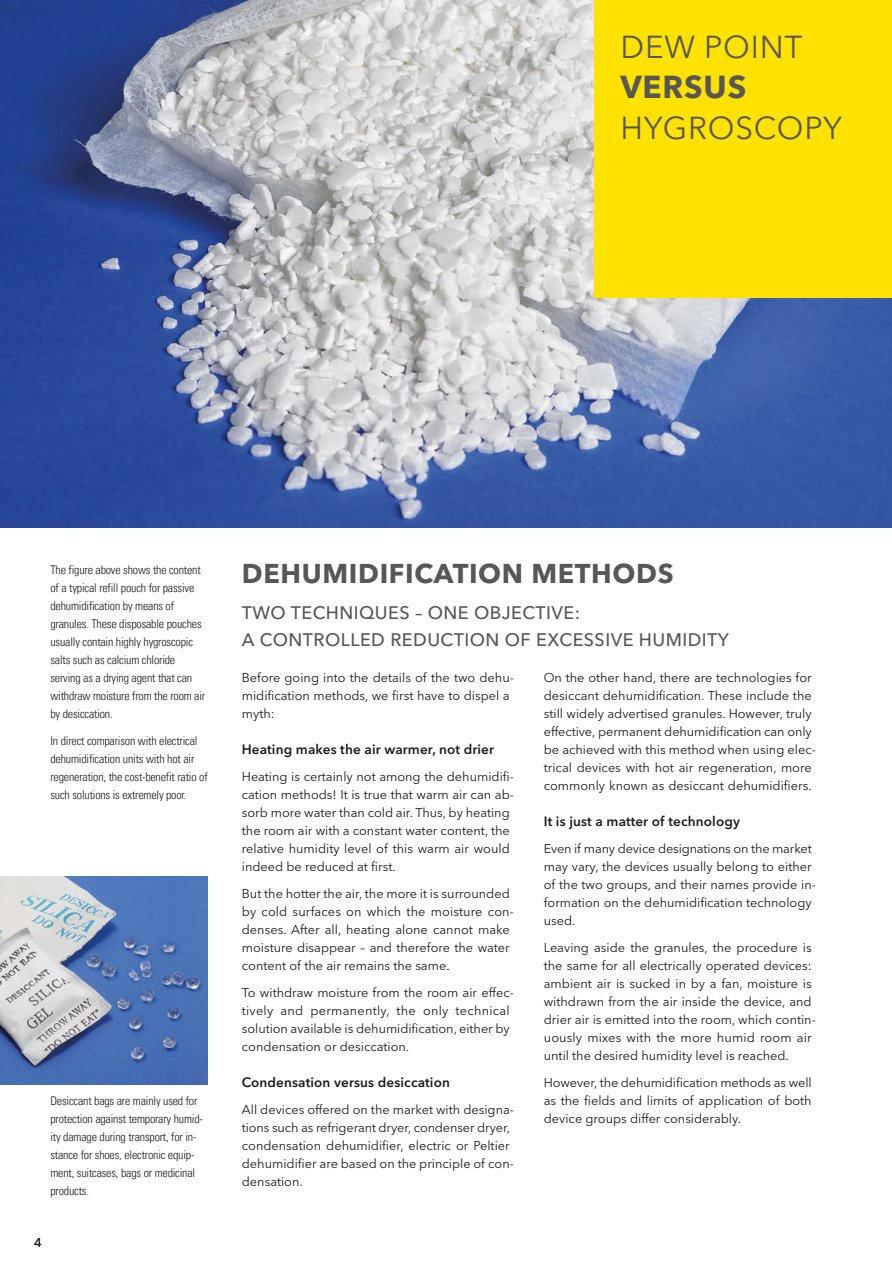
<style>
.page{position:relative;width:892px;height:1263px;background:#fff}
.page>*{position:absolute;margin:0;border:0;box-sizing:border-box;transform-origin:0 0}
.t1{font:31.5px "Avenir Next W1 G";letter-spacing:.025em;color:#575756}
.t2{font:700 31.5px "Avenir Next W1 G";letter-spacing:.025em;color:#575756}
.t3{font:700 27px "Avenir Next W1 G";letter-spacing:.025em;color:#575756}
.t4{font:500 18px/27px "Avenir Next W1 G";letter-spacing:.025em;color:#575756}
.t5{font:600 13.5px "Avenir Next W1 G";letter-spacing:.01em;color:#1d1d1b}
.t6{font:12.75px/18px "Avenir Next W1 G";color:#1d1d1b}
.t7{font:600 12.75px "Avenir Next W1 G";color:#1d1d1b}
.t8{font:12px/18px "Univers Com 47 Light Cond";letter-spacing:-.015em;color:#1d1d1b}
</style>
<div class="page">
<img style="left:0;top:0;width:892px;height:527px">
<img style="left:0;top:876px;width:208px;height:208px">
<div style="left:595px;top:0;width:297px;height:298px;background:#ffe200"></div>
<h1 class="t1" style="left:620px;top:34px;width:184px">DEW POINT</h1>
<h1 class="t2" style="left:620px;top:69px;width:127px">VERSUS</h1>
<h1 class="t1" style="left:620px;top:115px;width:223px">HYGROSCOPY</h1>
<p class="t8" style="left:50px;top:560px;width:156px">The figure above shows the content of a typical refill pouch for passive dehumidification by means of granules. These disposable pouches usually contain highly hygroscopic salts such as calcium chloride serving as a drying agent that can withdraw moisture from the room air by desiccation.</p>
<p class="t8" style="left:50px;top:731px;width:159px">In direct comparison with electrical dehumidification units with hot air regeneration, the cost-benefit ratio of such solutions is extremely poor.</p>
<p class="t8" style="left:50px;top:1091px;width:154px">Desiccant bags are mainly used for protection against temporary humid&shy;ity damage during transport, for in&shy;stance for shoes, electronic equip&shy;ment, suitcases, bags or medicinal products.</p>
<p class="t7" style="left:34px;top:1238px;width:9px">4</p>
<h2 class="t3" style="left:242px;top:558px;width:433px">DEHUMIDIFICATION METHODS</h2>
<h3 class="t4" style="left:242px;top:599px;width:489px">TWO TECHNIQUES – ONE OBJECTIVE:<br>A CONTROLLED REDUCTION OF EXCESSIVE HUMIDITY</h3>
<p class="t6" style="left:242px;top:670px;width:273px">Before going into the details of the two dehu&shy;midification methods, we first have to dispel a myth:</p>
<p class="t5" style="left:242px;top:744px;width:254px">Heating makes the air warmer, not drier</p>
<p class="t6" style="left:242px;top:769px;width:273px">Heating is certainly not among the dehumidifi&shy;cation methods! It is true that warm air can ab&shy;sorb more water than cold air. Thus, by heating the room air with a constant water content, the relative humidity level of this warm air would indeed be reduced at first.</p>
<p class="t6" style="left:242px;top:886px;width:273px">But the hotter the air, the more it is surrounded by cold surfaces on which the moisture con&shy;denses. After all, heating alone cannot make moisture disappear – and therefore the water content of the air remains the same.</p>
<p class="t6" style="left:242px;top:985px;width:273px">To withdraw moisture from the room air effec&shy;tively and permanently, the only technical solution available is dehumidification, either by condensation or desiccation.</p>
<p class="t5" style="left:242px;top:1077px;width:209px">Condensation versus desiccation</p>
<p class="t6" style="left:242px;top:1102px;width:273px">All devices offered on the market with designa&shy;tions such as refrigerant dryer, condenser dryer, condensation dehumidifier, electric or Peltier dehumidifier are based on the principle of con&shy;densation.</p>
<p class="t6" style="left:544px;top:670px;width:273px">On the other hand, there are technologies for desiccant dehumidification. These include the still widely advertised granules. However, truly effective, permanent dehumidification can only be achieved with this method when using elec&shy;trical devices with hot air regeneration, more commonly known as desiccant dehumidifiers.</p>
<p class="t5" style="left:544px;top:816px;width:198px">It is just a matter of technology</p>
<p class="t6" style="left:544px;top:841px;width:273px">Even if many device designations on the market may vary, the devices usually belong to either of the two groups, and their names provide in&shy;formation on the dehumidification technology used.</p>
<p class="t6" style="left:544px;top:940px;width:273px">Leaving aside the granules, the procedure is the same for all electrically operated devices: ambient air is sucked in by a fan, moisture is withdrawn from the air inside the device, and drier air is emitted into the room, which contin&shy;uously mixes with the more humid room air until the desired humidity level is reached.</p>
<p class="t6" style="left:544px;top:1075px;width:269px;text-align:justify">However, the dehumidification methods as well as the fields and limits of application of both device groups differ considerably.</p>
</div>
